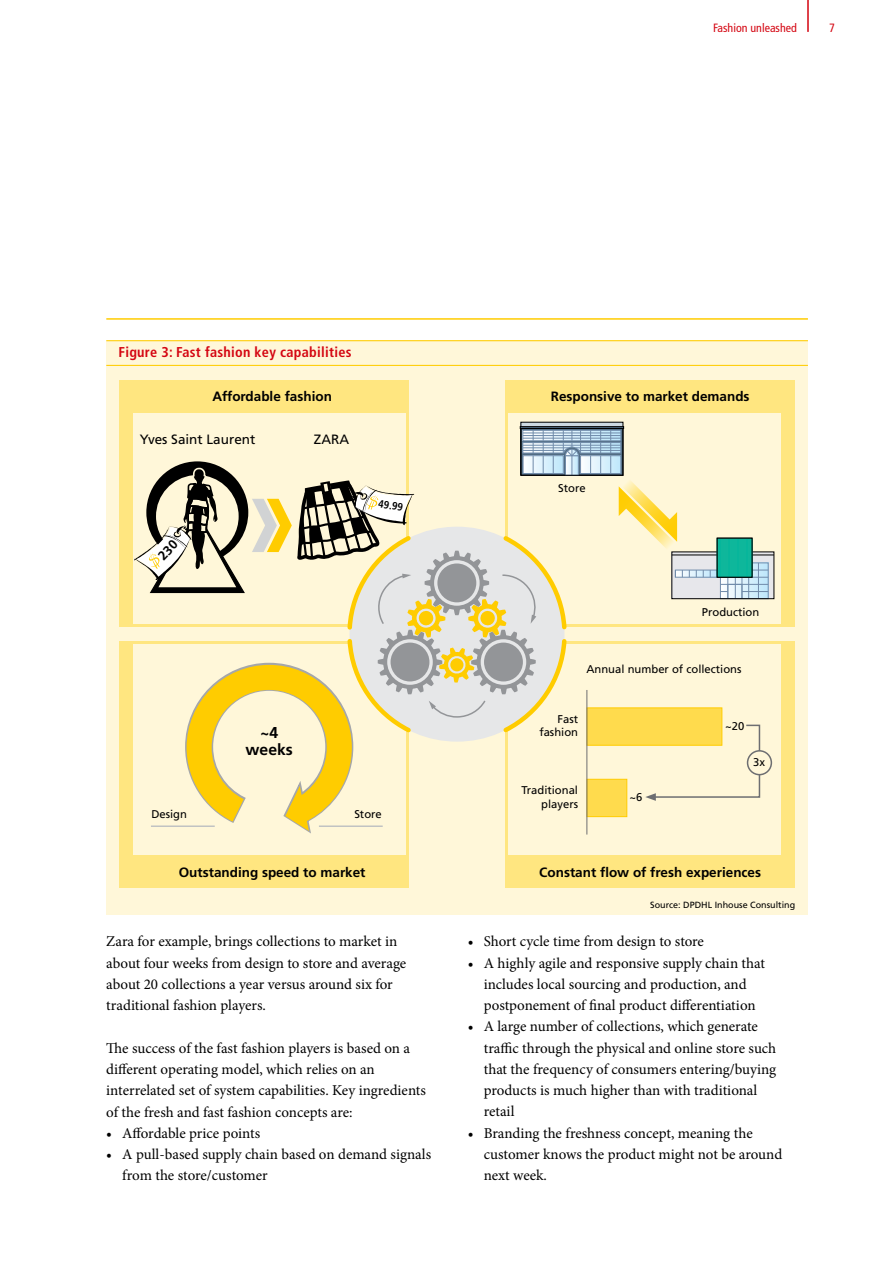
<style>
.page{position:relative;width:893px;height:1263px;background:#fff}
.page>*{position:absolute;margin:0;border:0;box-sizing:border-box;transform-origin:0 0}
.t1{font:700 15.75px/16.5px "Frutiger LT Std";color:#000;text-align:center}
.t2{font:15px/21.3px "Minion Pro";letter-spacing:-.005em;color:#000}
.t3{font:700 condensed 14.25px "Frutiger LT Std";letter-spacing:.02em;color:#d40511}
.t4{font:700 13.5px "Frutiger LT Std";color:#000}
.t5{font:13.5px "Frutiger LT Std";color:#000}
.t6{font:condensed 12px "Frutiger LT Std";color:#d40511}
.t7{font:11.25px/13.5px "Frutiger LT Std";color:#000;text-align:right}
.t8{font:700 condensed 10.8px "Frutiger LT Std";color:#000}
.t9{font:9px "Frutiger LT Std";color:#000}
</style>
<div class="page">
<div style="left:106px;top:340px;width:702px;height:574px;background:#fff7d9"></div>
<div style="left:119px;top:381px;width:289px;height:246px;background:#ffe680"></div>
<div style="left:119px;top:641px;width:289px;height:247px;background:#ffe680"></div>
<div style="left:133px;top:414px;width:272px;height:210px;background:#fff7d9"></div>
<div style="left:133px;top:644px;width:272px;height:211px;background:#fff7d9"></div>
<div style="left:506px;top:381px;width:289px;height:246px;background:#ffe680"></div>
<div style="left:506px;top:641px;width:289px;height:247px;background:#ffe680"></div>
<div style="left:509px;top:414px;width:272px;height:210px;background:#fff7d9"></div>
<div style="left:509px;top:644px;width:272px;height:211px;background:#fff7d9"></div>
<hr style="left:106px;top:318px;width:702px;height:2px;background:#fc0">
<hr style="left:106px;top:365px;width:702px;height:1px;background:#fc0">
<hr style="left:106px;top:340px;width:702px;height:1px;background:#fc0">
<div style="left:521px;top:422px;width:102px;height:6px;background:#cedae2"></div>
<div style="left:520px;top:426px;width:104px;height:3px;border:1px solid #000"></div>
<div style="left:521px;top:428px;width:102px;height:47px;border:1px solid #000"></div>
<svg style="left:768px;top:554px;width:4px;height:43px"></svg>
<hr style="left:672px;top:555px;width:102px;height:1px;background:#000">
<div style="left:747px;top:750px;width:25px;height:25px;border:2px solid #6d6e71;border-radius:50%"></div>
<hr style="left:807px;top:0;width:2px;height:32px;background:#d40511">
<svg style="left:134px;top:430px;width:634px;height:407px"></svg>
<p class="t6" style="left:713px;top:21px;width:85px">Fashion unleashed</p>
<p class="t6" style="left:829px;top:21px;width:7px">7</p>
<p class="t3" style="left:118px;top:344px;width:235px">Figure 3: Fast fashion key capabilities</p>
<p class="t4" style="left:212px;top:389px;width:121px">Affordable fashion</p>
<p class="t5" style="left:140px;top:431px;width:117px">Yves Saint Laurent</p>
<p class="t5" style="left:314px;top:431px;width:37px">ZARA</p>
<p class="t8" style="left:379px;top:497px;width:27px;rotate:10deg">49.99</p>
<p class="t4" style="left:551px;top:389px;width:200px">Responsive to market demands</p>
<p class="t7" style="left:558px;top:481px;width:29px">Store</p>
<p class="t7" style="left:702px;top:605px;width:59px">Production</p>
<p class="t7" style="left:586px;top:662px;width:157px">Annual number of collections</p>
<p class="t1" style="left:246px;top:725px;width:49px">~4 weeks</p>
<p class="t7" style="left:539px;top:712px;width:40px">Fast fashion</p>
<p class="t7" style="left:725px;top:719px;width:21px">~20</p>
<p class="t7" style="left:753px;top:756px;width:13px">3x</p>
<p class="t7" style="left:151px;top:807px;width:37px">Design</p>
<p class="t7" style="left:354px;top:807px;width:29px">Store</p>
<p class="t7" style="left:521px;top:784px;width:58px">Traditional players</p>
<p class="t7" style="left:630px;top:791px;width:15px">~6</p>
<p class="t4" style="left:179px;top:864px;width:188px">Outstanding speed to market</p>
<p class="t4" style="left:539px;top:864px;width:223px">Constant flow of fresh experiences</p>
<p class="t9" style="left:650px;top:899px;width:147px">Source: DPDHL Inhouse Consulting</p>
<p class="t2" style="left:106px;top:931px;width:301px">Zara for example, brings collections to market in about four weeks from design to store and average about 20 collections a year versus around six for traditional fashion players.</p>
<p class="t2" style="left:106px;top:1037px;width:321px">The success of the fast fashion players is based on a different operating model, which relies on an interrelated set of system capabilities. Key ingredients of the fresh and fast fashion concepts are:</p>
<p class="t2" style="left:106px;top:1122px;width:155px">• Affordable price points</p>
<p class="t2" style="left:122px;top:1144px;width:310px;text-indent:-16px">• A pull-based supply chain based on demand signals from the store/customer</p>
<p class="t2" style="left:468px;top:931px;width:238px">• Short cycle time from design to store</p>
<p class="t2" style="left:468px;top:952px;width:299px;text-align:center">• A highly agile and responsive supply chain that includes local sourcing and production, and postponement of final product differentiation</p>
<p class="t2" style="left:484px;top:1016px;width:294px;text-indent:-16px">• A large number of collections, which generate traffic through the physical and online store such that the frequency of consumers entering/buying products is much higher than with traditional retail</p>
<p class="t2" style="left:484px;top:1122px;width:300px;text-indent:-16px">• Branding the freshness concept, meaning the customer knows the product might not be around next week.</p>
</div>
